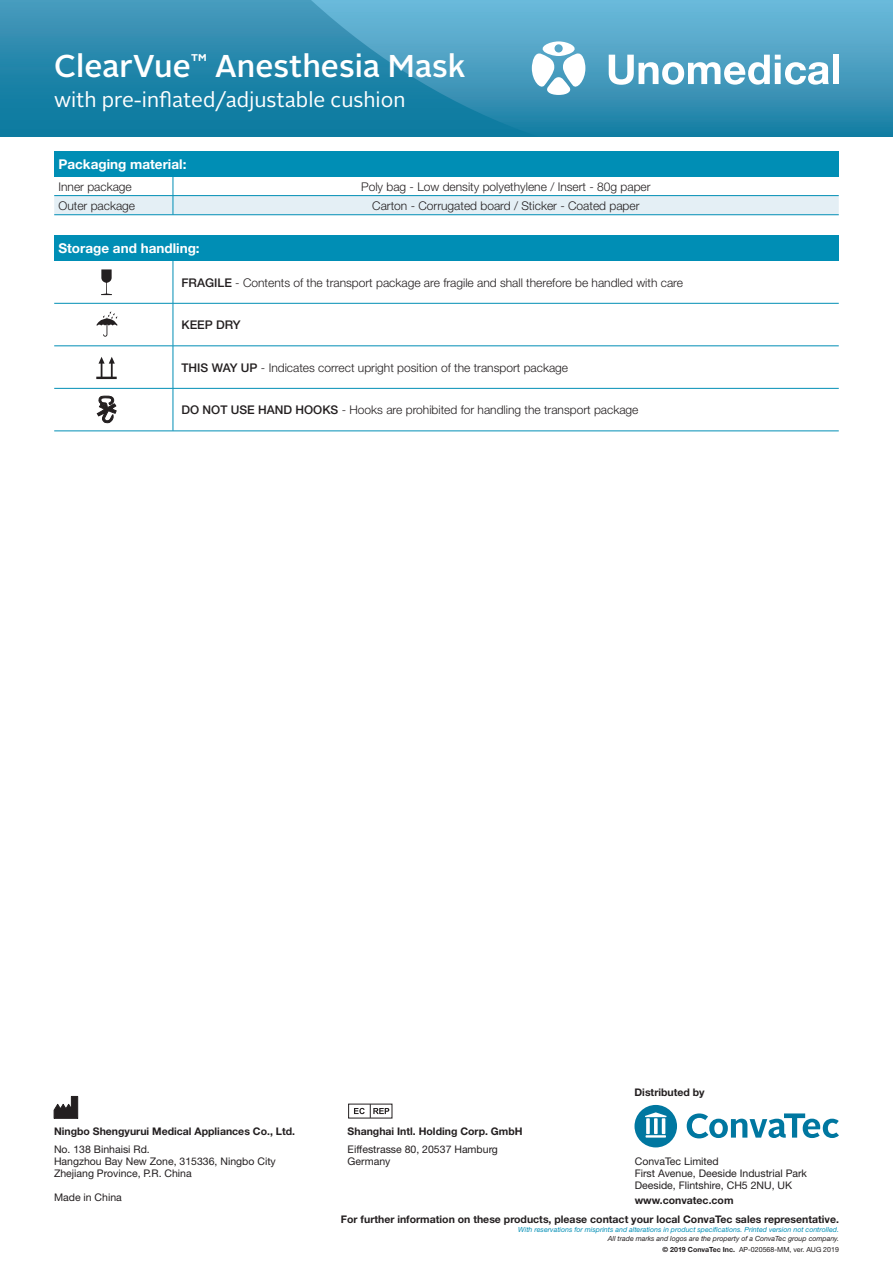
<style>
.page{position:relative;width:893px;height:1263px;background:#fff}
.page>*{position:absolute;margin:0;border:0;box-sizing:border-box;transform-origin:0 0}
.t1{font:500 31.5px "Alright Sans LP Bay";color:#fff}
.t2{font:21px "Alright Sans LP Bay";color:#fff}
.t3{font:700 13.5px "Helvetica Neue";color:#fff}
.t4{font:300 12px "Helvetica Neue";color:#231f20}
.t5{font:500 12px "Helvetica Neue";color:#231f20}
.t6{font:10.5px/12px "Helvetica Neue";color:#231f20}
.t7{font:700 10.5px "Helvetica Neue";color:#231f20}
.t8{font:italic 7.05px/10.5px "Helvetica Neue";color:#231f20;text-align:right}
.t9{font:italic 7.05px "Helvetica Neue";color:#008eb5}
.s1{font-weight:500}
.s2{font-weight:700;font-style:normal}
.s3{font-style:normal}
</style>
<div class="page">
<div style="left:0;top:0;width:893px;height:137px;background:linear-gradient(to bottom,#4598bb,#04769c)"></div>
<svg style="left:311px;top:0;width:582px;height:137px"></svg>
<svg style="left:532px;top:41px;width:53px;height:54px"></svg>
<svg style="left:609px;top:55px;width:220px;height:30px"></svg>
<div style="left:833px;top:55px;width:6px;height:29px;background:#fff"></div>
<div style="left:54px;top:235px;width:785px;height:26px;background:#008eb5"></div>
<hr style="left:173px;top:261px;width:1px;height:42px;background:#008eb5">
<hr style="left:54px;top:303px;width:119px;height:1px;background:#008eb5">
<hr style="left:173px;top:303px;width:666px;height:1px;background:#008eb5">
<hr style="left:173px;top:303px;width:1px;height:43px;background:#008eb5">
<hr style="left:54px;top:346px;width:119px;height:1px;background:#008eb5">
<hr style="left:173px;top:346px;width:666px;height:1px;background:#008eb5">
<hr style="left:173px;top:346px;width:1px;height:42px;background:#008eb5">
<hr style="left:173px;top:388px;width:1px;height:43px;background:#008eb5">
<hr style="left:54px;top:388px;width:119px;height:1px;background:#008eb5">
<hr style="left:173px;top:388px;width:666px;height:1px;background:#008eb5">
<hr style="left:54px;top:431px;width:119px;height:1px;background:#008eb5">
<hr style="left:173px;top:431px;width:666px;height:1px;background:#008eb5">
<svg style="left:96px;top:311px;width:22px;height:26px"></svg>
<svg style="left:97px;top:396px;width:19px;height:27px"></svg>
<svg style="left:101px;top:269px;width:11px;height:26px"></svg>
<hr style="left:96px;top:377px;width:21px;height:2px;background:#231f20">
<svg style="left:99px;top:357px;width:16px;height:20px"></svg>
<div style="left:54px;top:151px;width:785px;height:25px;background:#008eb5"></div>
<svg style="left:54px;top:176px;width:785px;height:38px"></svg>
<hr style="left:54px;top:214px;width:119px;height:1px;background:#008eb5">
<hr style="left:173px;top:214px;width:666px;height:1px;background:#008eb5">
<svg style="left:348px;top:1103px;width:45px;height:16px"></svg>
<svg style="left:687px;top:1113px;width:152px;height:25px"></svg>
<svg style="left:634px;top:1105px;width:43px;height:42px"></svg>
<svg style="left:54px;top:1096px;width:24px;height:22px"></svg>
<h1 class="t1" style="left:54px;top:45px;width:413px">ClearVue<sup>™</sup> Anesthesia Mask</h1>
<h2 class="t2" style="left:54px;top:86px;width:353px">with pre-inflated/adjustable cushion</h2>
<p class="t3" style="left:58px;top:156px;width:129px">Packaging material:</p>
<p class="t4" style="left:58px;top:179px;width:75px">Inner package</p>
<p class="t4" style="left:361px;top:179px;width:291px">Poly bag - Low density polyethylene / Insert - 80g paper</p>
<p class="t4" style="left:58px;top:198px;width:78px">Outer package</p>
<p class="t4" style="left:372px;top:198px;width:269px">Carton - Corrugated board / Sticker - Coated paper</p>
<p class="t3" style="left:58px;top:240px;width:143px">Storage and handling:</p>
<p class="t4" style="left:181px;top:275px;width:503px"><span class="s1">FRAGILE</span> - Contents of the transport package are fragile and shall therefore be handled with care</p>
<p class="t5" style="left:181px;top:318px;width:61px">KEEP DRY</p>
<p class="t4" style="left:181px;top:360px;width:388px"><span class="s1">THIS WAY UP</span> - Indicates correct upright position of the transport package</p>
<p class="t4" style="left:181px;top:403px;width:459px"><span class="s1">DO NOT USE HAND HOOKS</span> - Hooks are prohibited for handling the transport package</p>
<p class="t7" style="left:54px;top:1125px;width:243px">Ningbo Shengyurui Medical Appliances Co., Ltd.</p>
<p class="t6" style="left:54px;top:1143px;width:223px">No. 138 Binhaisi Rd.<br>Hangzhou Bay New Zone, 315336, Ningbo City<br>Zhejiang Province, P.R. China</p>
<p class="t6" style="left:54px;top:1191px;width:69px">Made in China</p>
<p class="t7" style="left:348px;top:1125px;width:176px">Shanghai Intl. Holding Corp. GmbH</p>
<p class="t6" style="left:348px;top:1143px;width:152px">Eiffestrasse 80, 20537 Hamburg<br>Germany</p>
<p class="t7" style="left:634px;top:1085px;width:72px">Distributed by</p>
<p class="t6" style="left:635px;top:1155px;width:174px">ConvaTec Limited<br>First Avenue, Deeside Industrial Park<br>Deeside, Flintshire, CH5 2NU, UK</p>
<p class="t7" style="left:635px;top:1193px;width:100px">www.convatec.com</p>
<p class="t7" style="left:341px;top:1213px;width:499px">For further information on these products, please contact your local ConvaTec sales representative.</p>
<p class="t9" style="left:518px;top:1225px;width:322px">With reservations for misprints and alterations in product specifications. Printed version not controlled.</p>
<p class="t8" style="left:608px;top:1233px;width:233px">All trade marks and logos are the property of a ConvaTec group company. <span class="s2">© 2019 ConvaTec Inc.</span> <span class="s3">AP-020568-MM, ver. AUG 2019</span></p>
</div>
